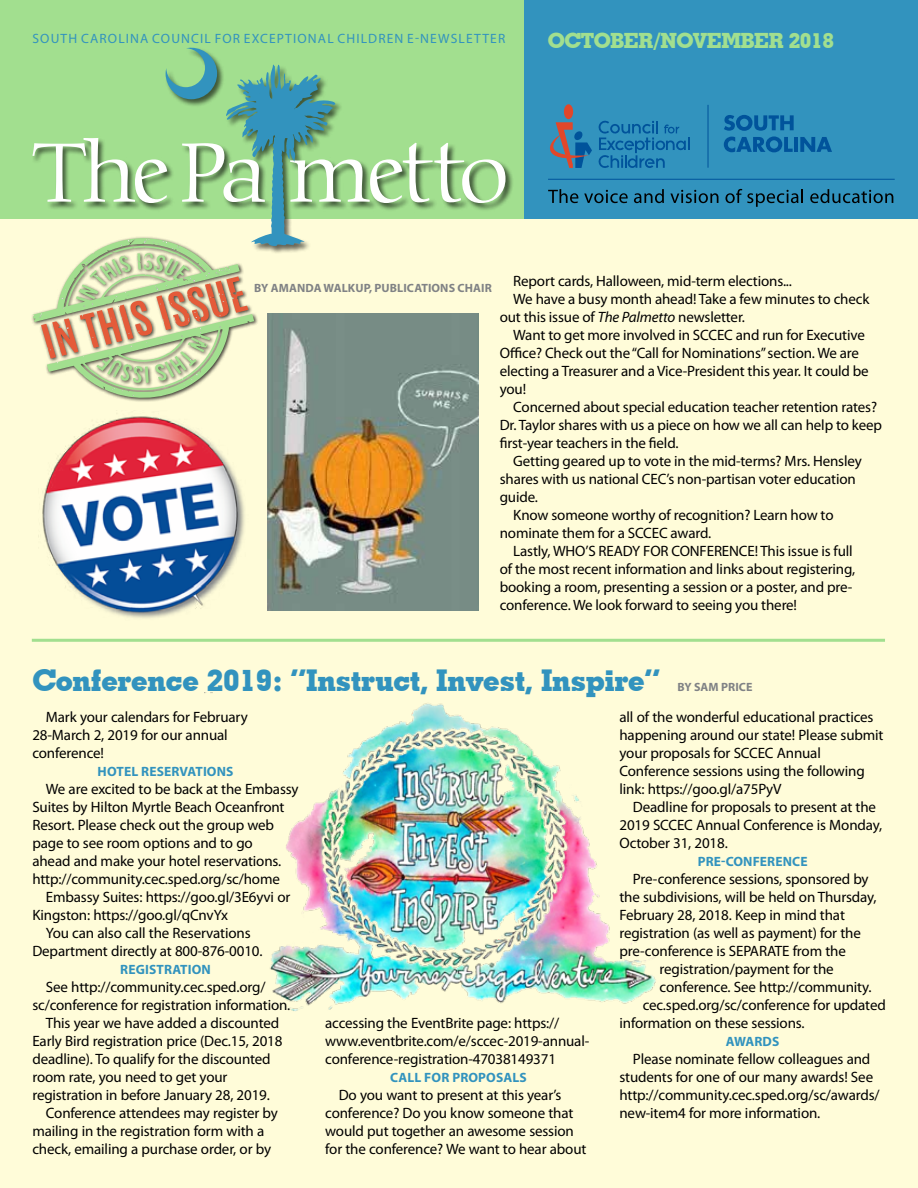
<style>
.page{position:relative;width:918px;height:1188px;background:#fff}
.page>*{position:absolute;margin:0;border:0;box-sizing:border-box;transform-origin:0 0}
.t1{font:700 30px "Geometric Slab 703 BT Xtra";letter-spacing:-.01em;color:#3293be}
.t2{font:700 21px "Geometric Slab 703 BT Xtra";letter-spacing:-.02em;color:#a2df8f}
.t3{font:15px/18px "Myriad Pro";letter-spacing:-.01em;color:#000}
.t4{font:700 13.5px "Myriad Pro";letter-spacing:.01em;color:#3293be}
.t5{font:13.5px "Myriad Pro";letter-spacing:.085em;color:#3293be}
.t6{font:700 12px "Myriad Pro";letter-spacing:.01em;color:#808285}
.s1{font-style:italic}
</style>
<div class="page">
<div style="left:0;top:218px;width:918px;height:970px;background:#fffcd9"></div>
<div style="left:0;top:0;width:531px;height:218px;background:#a2df8f"></div>
<div style="left:524px;top:0;width:394px;height:218px;background:#3293be"></div>
<div style="left:564px;top:104px;width:9px;height:15px;background:#e1472a;border-radius:50%"></div>
<svg style="left:598px;top:120px;width:92px;height:48px"></svg>
<svg style="left:550px;top:122px;width:42px;height:46px"></svg>
<svg style="left:548px;top:189px;width:30px;height:14px"></svg>
<svg style="left:584px;top:190px;width:44px;height:13px"></svg>
<svg style="left:634px;top:189px;width:30px;height:14px"></svg>
<svg style="left:670px;top:190px;width:48px;height:13px"></svg>
<svg style="left:725px;top:189px;width:78px;height:18px"></svg>
<svg style="left:810px;top:189px;width:83px;height:14px"></svg>
<hr style="left:708px;top:105px;width:1px;height:63px;background:#00539b">
<hr style="left:548px;top:179px;width:347px;height:1px;background:#00539b">
<svg style="left:724px;top:115px;width:70px;height:37px"></svg>
<hr style="left:794px;top:137px;width:4px;height:15px;background:#00539b">
<svg style="left:800px;top:137px;width:32px;height:15px"></svg>
<hr style="left:32px;top:639px;width:853px;height:3px;background:#a2df8f">
<div style="left:32px;top:47px;width:482px;height:207px;background:#000;opacity:.6"></div>
<svg style="left:32px;top:48px;width:474px;height:353px"></svg>
<img style="left:268px;top:314px;width:210px;height:296px">
<img style="left:38px;top:416px;width:207px;height:203px">
<img style="left:205px;top:692px;width:451px;height:319px">
<p class="t5" style="left:33px;top:30px;width:474px">SOUTH CAROLINA COUNCIL FOR EXCEPTIONAL CHILDREN E-NEWSLETTER</p>
<h2 class="t2" style="left:548px;top:28px;width:288px">OCTOBER/NOVEMBER 2018</h2>
<p class="t6" style="left:254px;top:280px;width:239px">BY AMANDA WALKUP, PUBLICATIONS CHAIR</p>
<p class="t3" style="left:513px;top:272px;width:280px">Report cards, Halloween, mid-term elections...</p>
<p class="t3" style="left:513px;top:290px;width:358px">We have a busy month ahead! Take a few minutes to check</p>
<p class="t3" style="left:500px;top:308px;width:247px">out this issue of <span class="s1">The Palmetto</span> newsletter.</p>
<p class="t3" style="left:513px;top:326px;width:353px">Want to get more involved in SCCEC and run for Executive</p>
<p class="t3" style="left:500px;top:344px;width:361px">Office? Check out the “Call for Nominations” section. We are</p>
<p class="t3" style="left:500px;top:362px;width:371px">electing a Treasurer and a Vice-President this year. It could be</p>
<p class="t3" style="left:500px;top:380px;width:28px">you!</p>
<p class="t3" style="left:513px;top:398px;width:365px">Concerned about special education teacher retention rates?</p>
<p class="t3" style="left:500px;top:416px;width:384px">Dr. Taylor shares with us a piece on how we all can help to keep</p>
<p class="t3" style="left:500px;top:434px;width:180px">first-year teachers in the field.</p>
<p class="t3" style="left:513px;top:452px;width:350px">Getting geared up to vote in the mid-terms? Mrs. Hensley</p>
<p class="t3" style="left:500px;top:470px;width:358px">shares with us national CEC’s non-partisan voter education</p>
<p class="t3" style="left:500px;top:488px;width:40px">guide.</p>
<p class="t3" style="left:513px;top:506px;width:322px">Know someone worthy of recognition? Learn how to</p>
<p class="t3" style="left:500px;top:524px;width:213px">nominate them for a SCCEC award.</p>
<p class="t3" style="left:513px;top:542px;width:341px">Lastly, WHO’S READY FOR CONFERENCE! This issue is full</p>
<p class="t3" style="left:500px;top:560px;width:357px">of the most recent information and links about registering,</p>
<p class="t3" style="left:500px;top:578px;width:354px">booking a room, presenting a session or a poster, and pre-</p>
<p class="t3" style="left:500px;top:596px;width:299px">conference. We look forward to seeing you there!</p>
<h1 class="t1" style="left:32px;top:662px;width:630px">Conference 2019: “Instruct, Invest, Inspire”</h1>
<p class="t3" style="left:32px;top:708px;width:217px;text-indent:14px">Mark your calendars for February<br>28-March 2, 2019 for our annual conference!</p>
<p class="t4" style="left:98px;top:762px;width:137px">HOTEL RESERVATIONS</p>
<p class="t3" style="left:32px;top:780px;width:268px;text-indent:14px">We are excited to be back at the Embassy Suites by Hilton Myrtle Beach Oceanfront Resort. Please check out the group web page to see room options and to go<br>ahead and make your hotel reservations. http://community.cec.sped.org/sc/home</p>
<p class="t3" style="left:46px;top:888px;width:246px">Embassy Suites: https://goo.gl/3E6yvi or</p>
<p class="t3" style="left:32px;top:906px;width:197px">Kingston: https://goo.gl/qCnvYx</p>
<p class="t3" style="left:46px;top:924px;width:206px">You can also call the Reservations</p>
<p class="t3" style="left:32px;top:942px;width:232px">Department directly at 800-876-0010.</p>
<p class="t4" style="left:120px;top:960px;width:92px">REGISTRATION</p>
<p class="t3" style="left:46px;top:978px;width:221px">See http://community.cec.sped.org/</p>
<p class="t3" style="left:32px;top:996px;width:259px">sc/conference for registration information.</p>
<p class="t3" style="left:46px;top:1014px;width:235px">This year we have added a discounted</p>
<p class="t3" style="left:32px;top:1032px;width:252px">Early Bird registration price (Dec.15, 2018</p>
<p class="t3" style="left:32px;top:1050px;width:240px">deadline). To qualify for the discounted</p>
<p class="t3" style="left:32px;top:1068px;width:197px">room rate, you need to get your</p>
<p class="t3" style="left:32px;top:1086px;width:239px">registration in before January 28, 2019.</p>
<p class="t3" style="left:46px;top:1104px;width:234px">Conference attendees may register by</p>
<p class="t3" style="left:32px;top:1122px;width:233px">mailing in the registration form with a</p>
<p class="t3" style="left:32px;top:1140px;width:240px">check, emailing a purchase order, or by</p>
<p class="t6" style="left:677px;top:679px;width:77px">BY SAM PRICE</p>
<p class="t3" style="left:619px;top:708px;width:266px">all of the wonderful educational practices happening around our state! Please submit your proposals for SCCEC Annual Conference sessions using the following link: https://goo.gl/a75PyV</p>
<p class="t3" style="left:619px;top:798px;width:264px;text-indent:14px">Deadline for proposals to present at the<br>2019 SCCEC Annual Conference is Monday,<br>October 31, 2018.</p>
<p class="t4" style="left:698px;top:852px;width:111px">PRE-CONFERENCE</p>
<p class="t3" style="left:633px;top:870px;width:237px">Pre-conference sessions, sponsored by</p>
<p class="t3" style="left:619px;top:888px;width:259px">the subdivisions, will be held on Thursday,</p>
<p class="t3" style="left:619px;top:906px;width:227px">February 28, 2018. Keep in mind that</p>
<p class="t3" style="left:619px;top:924px;width:243px">registration (as well as payment) for the</p>
<p class="t3" style="left:619px;top:942px;width:228px">pre-conference is SEPARATE from the</p>
<p class="t3" style="left:660px;top:960px;width:176px">registration/payment for the</p>
<p class="t3" style="left:660px;top:978px;width:214px">conference. See http://community.</p>
<p class="t3" style="left:643px;top:996px;width:245px">cec.sped.org/sc/conference for updated</p>
<p class="t3" style="left:619px;top:1014px;width:187px">information on these sessions.</p>
<p class="t4" style="left:726px;top:1032px;width:55px">AWARDS</p>
<p class="t3" style="left:619px;top:1050px;width:262px;text-indent:14px">Please nominate fellow colleagues and students for one of our many awards! See http://community.cec.sped.org/sc/awards/ new-item4 for more information.</p>
<p class="t3" style="left:325px;top:1014px;width:266px">accessing the EventBrite page: https:// www.eventbrite.com/e/sccec-2019-annual&shy;conference-registration-47038149371</p>
<p class="t4" style="left:390px;top:1069px;width:138px">CALL FOR PROPOSALS</p>
<p class="t3" style="left:325px;top:1086px;width:263px;text-indent:14px">Do you want to present at this year’s conference? Do you know someone that would put together an awesome session for the conference? We want to hear about</p>
</div>
